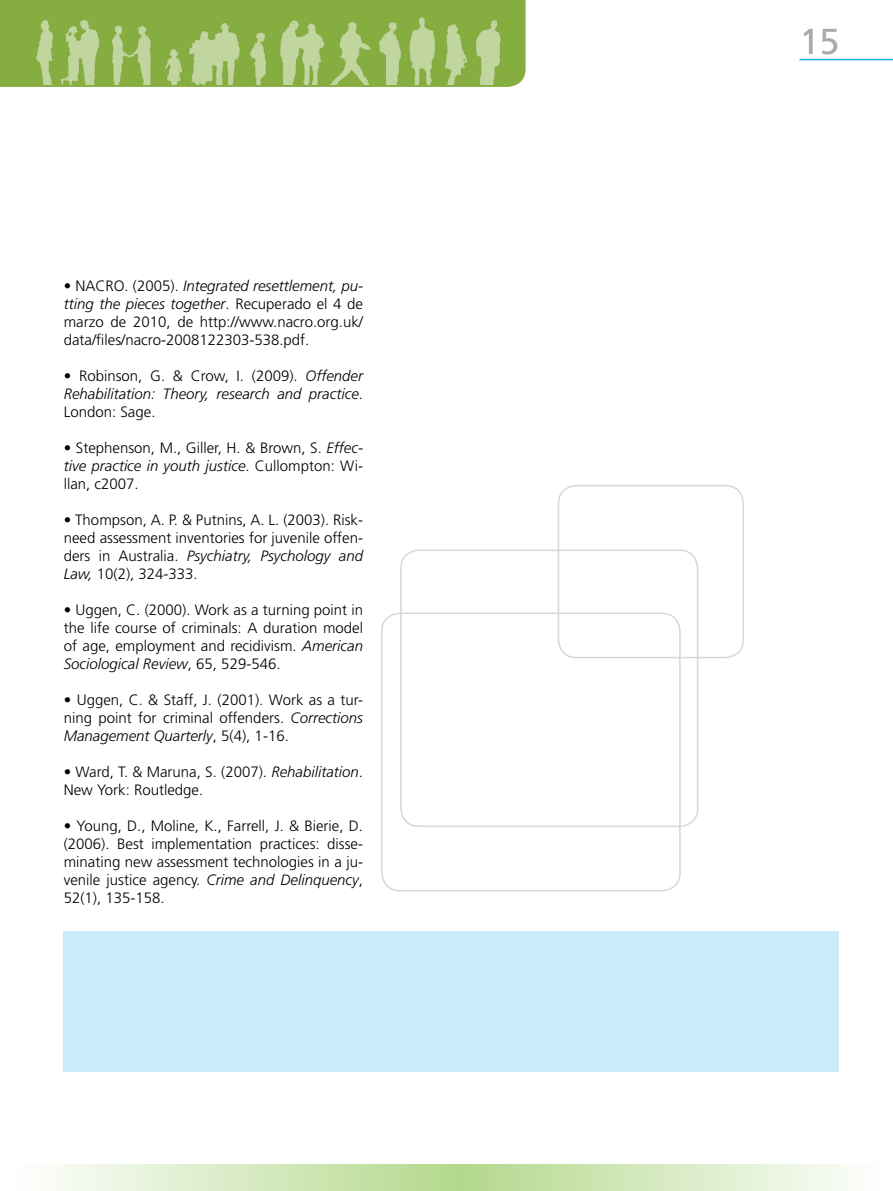
<style>
.page{position:relative;width:893px;height:1191px;background:#fff}
.page>*{position:absolute;margin:0;border:0;box-sizing:border-box;transform-origin:0 0}
.t1{font:36px "Frutiger LT Std";color:#a7a9ac}
.t2{font:300 15px/18px "Frutiger LT Std";color:#000;text-align:justify}
.t3{font:italic 300 15px/18px "Frutiger LT Std";color:#000;text-align:justify}
.s1{font-style:italic}
.s2{font-style:normal}
</style>
<div class="page">
<div style="left:558px;top:485px;width:186px;height:173px;border:2px solid #d5d7d8;border-radius:18px"></div>
<div style="left:381px;top:612px;width:300px;height:279px;border:2px solid #d5d7d8;border-radius:18px"></div>
<svg style="left:0;top:0;width:526px;height:87px;background:#89b046"></svg>
<img style="left:28px;top:0;width:480px;height:84px">
<hr style="left:799px;top:59px;width:94px;height:1px;background:#13b5ea">
<svg style="left:52px;top:1165px;width:799px;height:26px;background:#d5e9c0"></svg>
<div style="left:64px;top:931px;width:775px;height:140px;background:#cbedfb"></div>
<div style="left:400px;top:549px;width:298px;height:278px;border:2px solid #d5d7d8;border-radius:18px"></div>
<p class="t2" style="left:64px;top:277px;width:301px">• NACRO. (2005). <span class="s1">Integrated resettlement, pu&shy;tting the pieces together</span>. Recuperado el 4 de marzo de 2010, de http://www.nacro.org.uk/ data/files/nacro-2008122303-538.pdf.</p>
<p class="t3" style="left:64px;top:367px;width:301px"><span class="s2">• Robinson, G. &amp; Crow, I. (2009).</span> Offender Rehabilitation: Theory, research and practice<span class="s2">.<br>London: Sage.</span></p>
<p class="t2" style="left:64px;top:439px;width:301px">• Stephenson, M., Giller, H. &amp; Brown, S. <span class="s1">Effec&shy;tive practice in youth justice</span>. Cullompton: Wi&shy;llan, c2007.</p>
<p class="t2" style="left:64px;top:511px;width:301px">• Thompson, A. P. &amp; Putnins, A. L. (2003). Risk&shy;need assessment inventories for juvenile offen&shy;ders in Australia. <span class="s1">Psychiatry, Psychology and Law,</span> 10(2), 324-333.</p>
<p class="t2" style="left:64px;top:601px;width:301px">• Uggen, C. (2000). Work as a turning point in the life course of criminals: A duration model of age, employment and recidivism. <span class="s1">American Sociological Review</span>, 65, 529-546.</p>
<p class="t2" style="left:64px;top:691px;width:301px">• Uggen, C. &amp; Staff, J. (2001). Work as a tur&shy;ning point for criminal offenders. <span class="s1">Corrections Management Quarterly</span>, 5(4), 1-16.</p>
<p class="t2" style="left:64px;top:763px;width:301px">• Ward, T. &amp; Maruna, S. (2007). <span class="s1">Rehabilitation</span>.<br>New York: Routledge.</p>
<p class="t2" style="left:64px;top:817px;width:301px">• Young, D., Moline, K., Farrell, J. &amp; Bierie, D. (2006). Best implementation practices: disse&shy;minating new assessment technologies in a ju&shy;venile justice agency. <span class="s1">Crime and Delinquency</span>, 52(1), 135-158.</p>
<h1 class="t1" style="left:799px;top:21px;width:42px">15</h1>
</div>
